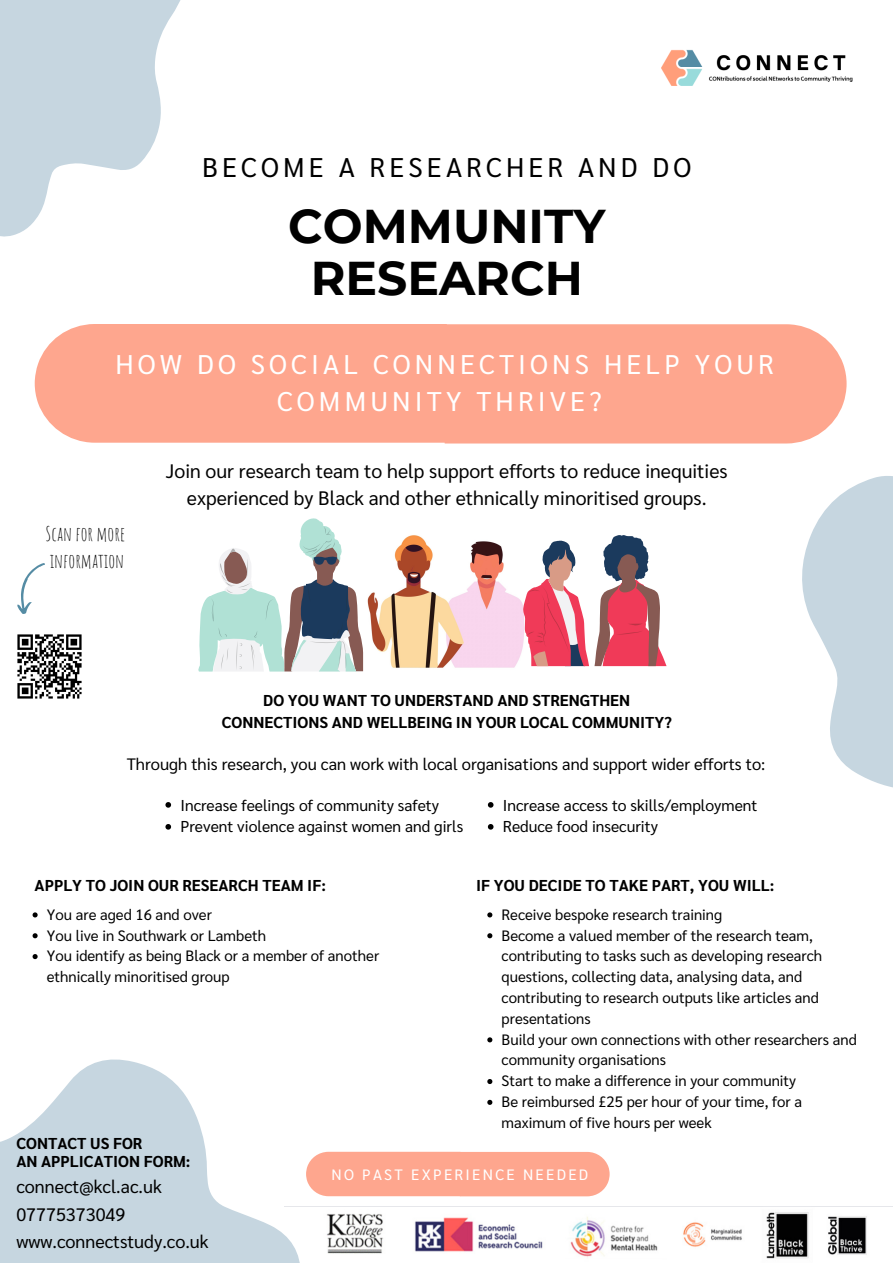
<style>
.page{position:relative;width:893px;height:1263px;background:#fff}
.page>*{position:absolute;margin:0;border:0;box-sizing:border-box;transform-origin:0 0}
.t1{font:700 47.25px/51.8px "Montserrat";color:#000;text-align:center}
.t2{font:27px/37.7px "Sarabun";letter-spacing:.155em;color:#fff;text-align:center}
.t3{font:27px "Sarabun";letter-spacing:.155em;color:#000}
.t4{font:19.5px/27px "Sarabun";color:#000;text-align:center}
.t5{font:19.5px/27px "Amatic SC";color:#000}
.t6{font:18px/27.6px "Sarabun";color:#000}
.t7{font:16.5px "Sarabun";color:#000}
.t8{font:700 15.75px/22px "Sarabun";color:#000;text-align:center}
.t9{font:15.75px/22px "Sarabun";color:#000}
.t10{font:15px/20.9px "Sarabun";color:#000}
.t11{font:15px "Sarabun";letter-spacing:.155em;color:#fff}
</style>
<div class="page">
<svg style="left:0;top:0;width:181px;height:237px;fill:#c6d6e0"></svg>
<svg style="left:749px;top:376px;width:144px;height:412px"></svg>
<img style="left:343px;top:1206px;width:550px;height:53px">
<svg style="left:0;top:913px;width:343px;height:350px"></svg>
<div style="left:35px;top:324px;width:410px;height:119px;background:#fea68e"></div>
<div style="left:445px;top:324px;width:401px;height:119px;background:#fea68e"></div>
<div style="left:306px;top:1152px;width:303px;height:44px;background:#fea68e"></div>
<img style="left:362px;top:535px;width:161px;height:137px">
<svg style="left:523px;top:535px;width:143px;height:131px"></svg>
<svg style="left:198px;top:518px;width:165px;height:153px"></svg>
<img style="left:661px;top:49px;width:192px;height:37px">
<svg style="left:17px;top:563px;width:28px;height:51px"></svg>
<img style="left:17px;top:634px;width:65px;height:65px">
<svg style="left:487px;top:912px;width:5px;height:5px"></svg>
<svg style="left:487px;top:933px;width:5px;height:5px"></svg>
<svg style="left:487px;top:1037px;width:5px;height:5px"></svg>
<svg style="left:487px;top:1079px;width:5px;height:5px"></svg>
<svg style="left:487px;top:1100px;width:5px;height:5px"></svg>
<svg style="left:33px;top:912px;width:5px;height:5px"></svg>
<svg style="left:33px;top:933px;width:5px;height:5px"></svg>
<svg style="left:33px;top:954px;width:5px;height:5px"></svg>
<svg style="left:165px;top:802px;width:6px;height:6px"></svg>
<svg style="left:165px;top:824px;width:6px;height:6px"></svg>
<svg style="left:488px;top:802px;width:5px;height:6px"></svg>
<svg style="left:488px;top:824px;width:5px;height:6px"></svg>
<h2 class="t3" style="left:202px;top:149px;width:490px">BECOME A RESEARCHER AND DO</h2>
<h1 class="t1" style="left:288px;top:200px;width:318px">COMMUNITY<br>RESEARCH</h1>
<h2 class="t2" style="left:115px;top:343px;width:660px">HOW DO SOCIAL CONNECTIONS HELP YOUR<br>COMMUNITY THRIVE?</h2>
<h3 class="t5" style="left:46px;top:520px;width:81px">SCAN FOR MORE<br>INFORMATION</h3>
<h3 class="t4" style="left:166px;top:456px;width:563px">Join our research team to help support efforts to reduce inequities experienced by Black and other ethnically minoritised groups.</h3>
<p class="t8" style="left:222px;top:688px;width:451px">DO YOU WANT TO UNDERSTAND AND STRENGTHEN<br>CONNECTIONS AND WELLBEING IN YOUR LOCAL COMMUNITY?</p>
<p class="t7" style="left:127px;top:752px;width:640px">Through this research, you can work with local organisations and support wider efforts to:</p>
<p class="t9" style="left:180px;top:793px;width:284px">Increase feelings of community safety<br>Prevent violence against women and girls</p>
<p class="t9" style="left:503px;top:793px;width:256px">Increase access to skills/employment<br>Reduce food insecurity</p>
<p class="t8" style="left:35px;top:874px;width:293px">APPLY TO JOIN OUR RESEARCH TEAM IF:</p>
<p class="t10" style="left:47px;top:903px;width:334px">You are aged 16 and over<br>You live in Southwark or Lambeth<br>You identify as being Black or a member of another ethnically minoritised group</p>
<p class="t8" style="left:476px;top:874px;width:300px">IF YOU DECIDE TO TAKE PART, YOU WILL:</p>
<p class="t10" style="left:501px;top:903px;width:357px">Receive bespoke research training<br>Become a valued member of the research team, contributing to tasks such as developing research questions, collecting data, analysing data, and contributing to research outputs like articles and presentations<br>Build your own connections with other researchers and community organisations<br>Start to make a difference in your community<br>Be reimbursed £25 per hour of your time, for a maximum of five hours per week</p>
<p class="t8" style="left:16px;top:1133px;width:176px;line-height:18.6px;text-align:left">CONTACT US FOR<br>AN APPLICATION FORM:</p>
<p class="t6" style="left:16px;top:1172px;width:147px">connect@kcl.ac.uk</p>
<p class="t6" style="left:16px;top:1199px;width:194px">07775373049 www.connectstudy.co.uk</p>
<p class="t11" style="left:331px;top:1164px;width:258px">NO PAST EXPERIENCE NEEDED</p>
</div>
